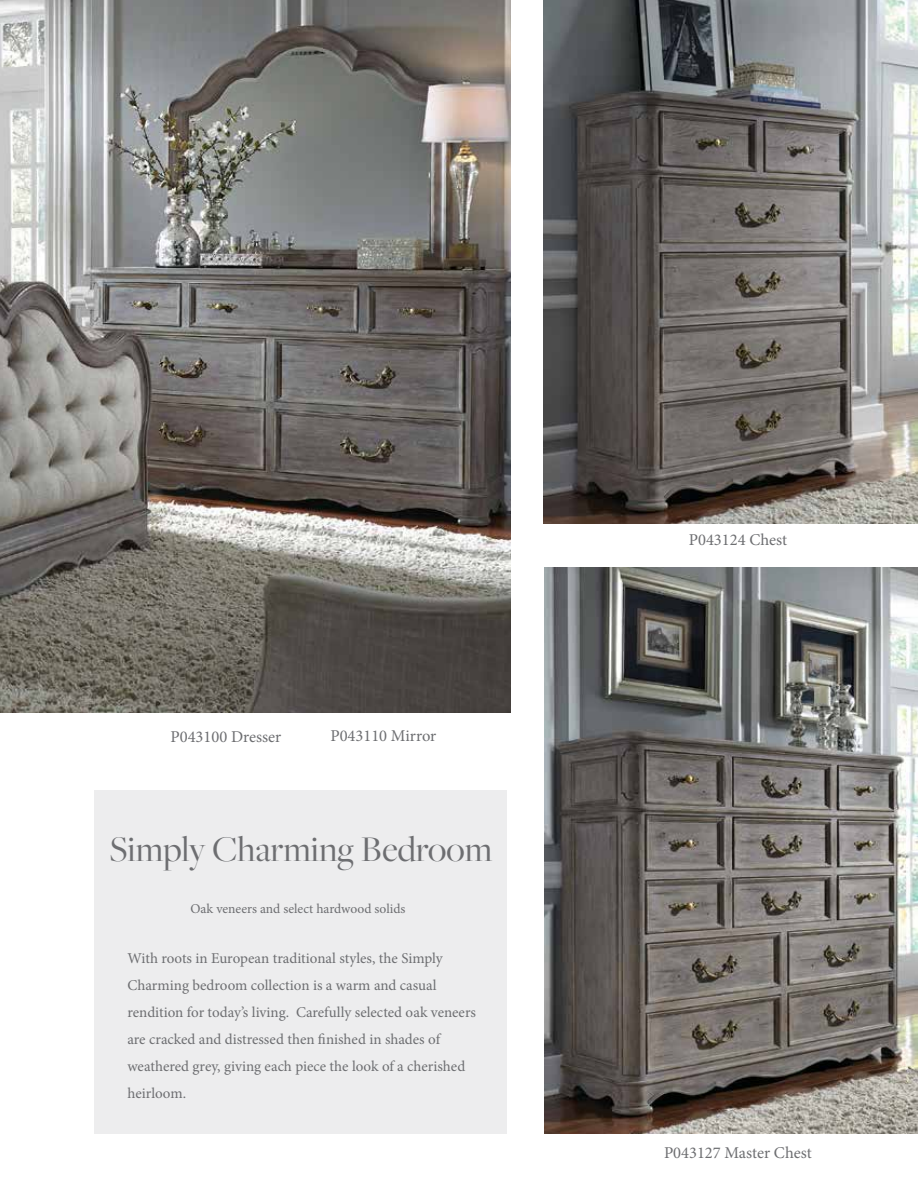
<style>
.page{position:relative;width:918px;height:1188px;background:#fff}
.page>*{position:absolute;margin:0;border:0;box-sizing:border-box;transform-origin:0 0}
.t1{font:37.5px "Freight Big Pro";color:#6d6e71}
.t2{font:16.5px "Minion Pro";color:#6d6e71}
.t3{font:15px/27px "Minion Pro";color:#6d6e71}
.t4{font:13.5px "Minion Pro";color:#6d6e71}
</style>
<div class="page">
<img style="left:545px;top:567px;width:373px;height:566px">
<img style="left:544px;top:0;width:374px;height:523px">
<div style="left:94px;top:790px;width:413px;height:344px;background:#ededee"></div>
<img style="left:0;top:0;width:511px;height:713px">
<p class="t2" style="left:170px;top:726px;width:112px">P043100 Dresser</p>
<p class="t2" style="left:330px;top:725px;width:108px">P043110 Mirror</p>
<h1 class="t1" style="left:110px;top:825px;width:384px">Simply Charming Bedroom</h1>
<p class="t4" style="left:191px;top:899px;width:217px">Oak veneers and select hardwood solids</p>
<p class="t3" style="left:128px;top:944px;width:350px">With roots in European traditional styles, the Simply Charming bedroom collection is a warm and casual rendition for today’s living. Carefully selected oak veneers are cracked and distressed then finished in shades of weathered grey, giving each piece the look of a cherished heirloom.</p>
<p class="t2" style="left:689px;top:529px;width:100px">P043124 Chest</p>
<p class="t2" style="left:664px;top:1142px;width:149px">P043127 Master Chest</p>
</div>
